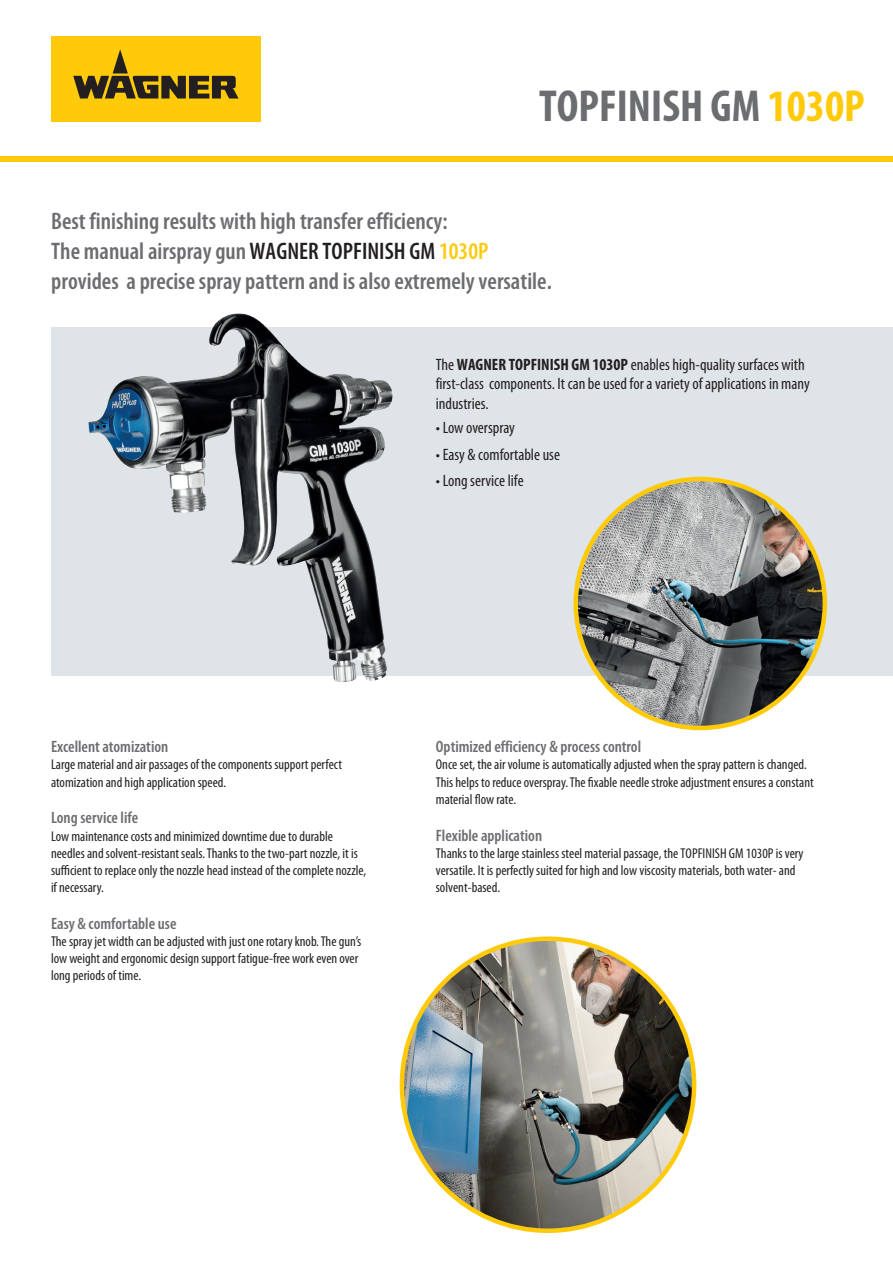
<style>
.page{position:relative;width:893px;height:1263px;background:#fff}
.page>*{position:absolute;margin:0;border:0;box-sizing:border-box;transform-origin:0 0}
.t1{font:700 condensed 45px "Myriad Pro";color:#6c6d70}
.t2{font:600 condensed 24px/30px "Myriad Pro";color:#6c6d70}
.t3{font:condensed 16.5px/19.5px "Myriad Pro";color:#231f20}
.t4{font:600 condensed 16.5px "Myriad Pro";color:#6c6d70}
.t5{font:condensed 14.25px/17.1px "Myriad Pro";color:#231f20}
.s1{color:#feca0a}
.s2{color:#231f20}
.s3{font-weight:700}
</style>
<div class="page">
<div style="left:0;top:156px;width:893px;height:6px;background:#feca0a"></div>
<div style="left:51px;top:36px;width:210px;height:85px;background:#feca0a"></div>
<svg style="left:73px;top:49px;width:166px;height:50px"></svg>
<div style="left:51px;top:327px;width:842px;height:349px;background:#dfe4e9"></div>
<img style="left:88px;top:313px;width:305px;height:369px">
<img style="left:578px;top:480px;width:247px;height:248px">
<img style="left:402px;top:939px;width:292px;height:292px;border-radius:146px">
<h1 class="t1" style="left:539px;top:78px;width:327px">TOPFINISH GM <span class="s1">1030P</span></h1>
<h2 class="t2" style="left:51px;top:205px;width:502px">Best finishing results with high transfer efficiency:<br>The manual airspray gun <span class="s2">WAGNER TOPFINISH GM</span> <span class="s1">1030P </span>provides a precise spray pattern and is also extremely versatile.</h2>
<p class="t3" style="left:436px;top:355px;width:376px">The <span class="s3">WAGNER TOPFINISH GM 1030P</span> enables high-quality surfaces with first-class components. It can be used for a variety of applications in many industries.</p>
<p class="t3" style="left:436px;top:418px;width:81px">• Low overspray</p>
<p class="t3" style="left:436px;top:444px;width:126px">• Easy &amp; comfortable use</p>
<p class="t3" style="left:436px;top:470px;width:89px">• Long service life</p>
<p class="t4" style="left:51px;top:737px;width:119px">Excellent atomization</p>
<p class="t5" style="left:51px;top:756px;width:293px">Large material and air passages of the components support perfect atomization and high application speed.</p>
<p class="t4" style="left:51px;top:808px;width:89px">Long service life</p>
<p class="t5" style="left:51px;top:827px;width:317px">Low maintenance costs and minimized downtime due to durable needles and solvent-resistant seals. Thanks to the two-part nozzle, it is sufficient to replace only the nozzle head instead of the complete nozzle, if necessary.</p>
<p class="t4" style="left:51px;top:913px;width:127px">Easy &amp; comfortable use</p>
<p class="t5" style="left:51px;top:932px;width:312px">The spray jet width can be adjusted with just one rotary knob. The gun’s low weight and ergonomic design support fatigue-free work even over long periods of time.</p>
<p class="t4" style="left:436px;top:737px;width:207px">Optimized efficiency &amp; process control</p>
<p class="t5" style="left:436px;top:756px;width:379px">Once set, the air volume is automatically adjusted when the spray pattern is changed.<br>This helps to reduce overspray. The fixable needle stroke adjustment ensures a constant material flow rate.</p>
<p class="t4" style="left:436px;top:825px;width:108px">Flexible application</p>
<p class="t5" style="left:436px;top:844px;width:369px">Thanks to the large stainless steel material passage, the TOPFINISH GM 1030P is very versatile. It is perfectly suited for high and low viscosity materials, both water- and solvent-based.</p>
</div>
